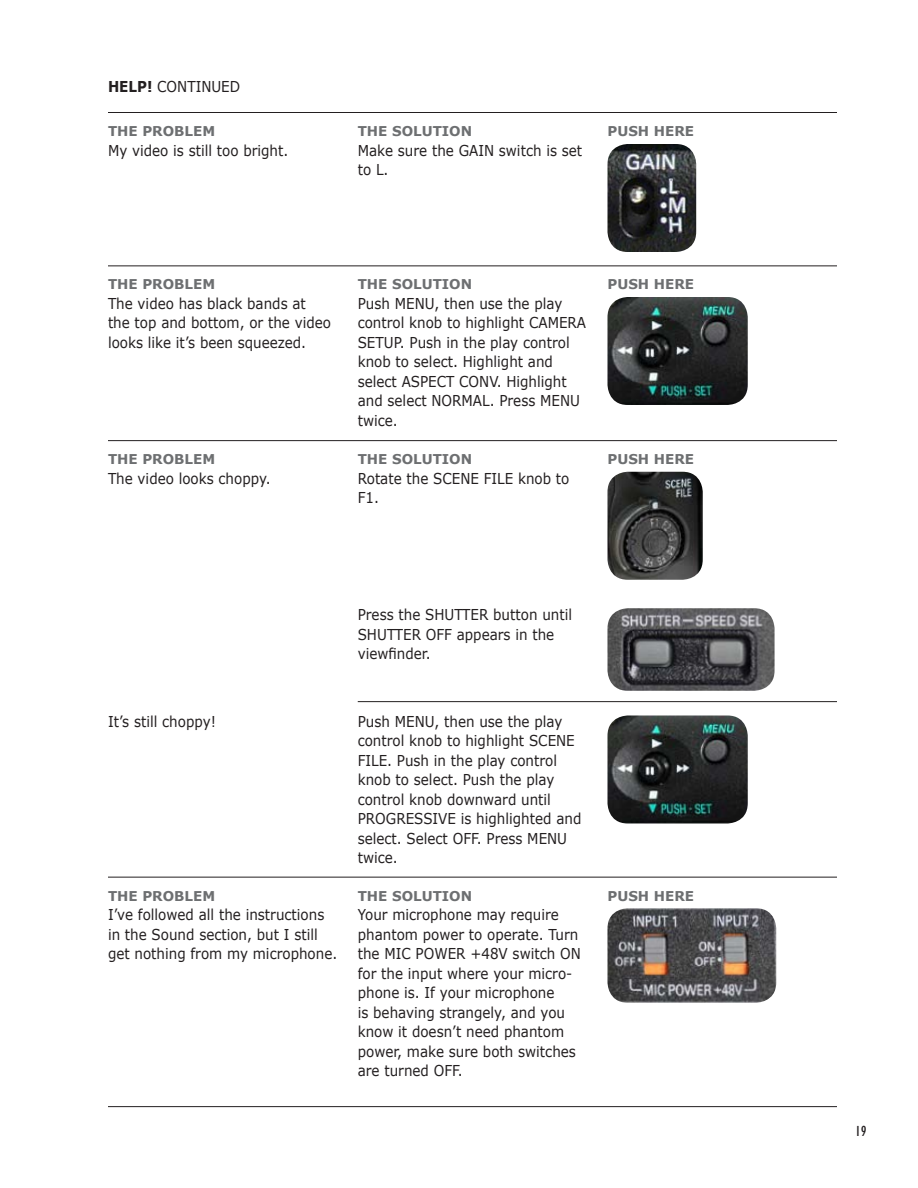
<style>
.page{position:relative;width:918px;height:1188px;background:#fff}
.page>*{position:absolute;margin:0;border:0;box-sizing:border-box;transform-origin:0 0}
.t1{font:15px/19.5px "Verdana";color:#231f20;scale:.9 1}
.t2{font:condensed 15px "Gill Sans";color:#231f20;scale:1.05 1}
.t3{font:700 13.5px "Verdana";color:#6d6f71}
.s1{font-weight:700}
</style>
<div class="page">
<img style="left:608px;top:908px;width:168px;height:95px">
<img style="left:608px;top:472px;width:95px;height:108px;border-radius:20px">
<img style="left:608px;top:297px;width:140px;height:108px;border-radius:20px">
<img style="left:608px;top:144px;width:88px;height:108px;border-radius:20px">
<img style="left:608px;top:608px;width:167px;height:83px">
<img style="left:608px;top:716px;width:140px;height:108px;border-radius:20px">
<hr style="left:108px;top:112px;width:729px;height:1px;background:#231f20">
<hr style="left:108px;top:440px;width:729px;height:1px;background:#231f20">
<hr style="left:108px;top:877px;width:729px;height:1px;background:#231f20">
<hr style="left:108px;top:265px;width:729px;height:1px;background:#231f20">
<hr style="left:108px;top:1106px;width:729px;height:1px;background:#231f20">
<hr style="left:358px;top:701px;width:479px;height:1px;background:#231f20">
<p class="t1" style="left:108px;top:77px;width:148px"><span class="s1">HELP!</span> CONTINUED</p>
<p class="t3" style="left:108px;top:123px;width:109px">THE PROBLEM</p>
<p class="t1" style="left:108px;top:140px;width:202px">My video is still too bright.</p>
<p class="t3" style="left:358px;top:123px;width:116px">THE SOLUTION</p>
<p class="t1" style="left:358px;top:140px;width:251px">Make sure the GAIN switch is set to L.</p>
<p class="t3" style="left:608px;top:123px;width:88px">PUSH HERE</p>
<p class="t3" style="left:108px;top:276px;width:109px">THE PROBLEM</p>
<p class="t1" style="left:108px;top:293px;width:249px">The video has black bands at the top and bottom, or the video looks like it’s been squeezed.</p>
<p class="t3" style="left:108px;top:451px;width:109px">THE PROBLEM</p>
<p class="t1" style="left:108px;top:468px;width:182px">The video looks choppy.</p>
<p class="t3" style="left:358px;top:276px;width:116px">THE SOLUTION</p>
<p class="t1" style="left:358px;top:293px;width:255px">Push MENU, then use the play control knob to highlight CAMERA<br>SETUP. Push in the play control knob to select. Highlight and select ASPECT CONV. Highlight and select NORMAL. Press MENU twice.</p>
<p class="t3" style="left:358px;top:451px;width:116px">THE SOLUTION</p>
<p class="t1" style="left:358px;top:468px;width:237px">Rotate the SCENE FILE knob to<br>F1.</p>
<p class="t3" style="left:608px;top:276px;width:88px">PUSH HERE</p>
<p class="t3" style="left:608px;top:451px;width:88px">PUSH HERE</p>
<p class="t1" style="left:358px;top:604px;width:240px">Press the SHUTTER button until<br>SHUTTER OFF appears in the viewfinder.</p>
<p class="t1" style="left:108px;top:711px;width:122px">It’s still choppy!</p>
<p class="t3" style="left:108px;top:887px;width:109px">THE PROBLEM</p>
<p class="t1" style="left:108px;top:904px;width:256px">I’ve followed all the instructions in the Sound section, but I still get nothing from my microphone.</p>
<p class="t1" style="left:358px;top:711px;width:250px">Push MENU, then use the play control knob to highlight SCENE<br>FILE. Push in the play control knob to select. Push the play control knob downward until<br>PROGRESSIVE is highlighted and select. Select OFF. Press MENU twice.</p>
<p class="t3" style="left:358px;top:887px;width:116px">THE SOLUTION</p>
<p class="t1" style="left:358px;top:904px;width:249px">Your microphone may require phantom power to operate. Turn the MIC POWER +48V switch ON for the input where your micro&shy;phone is. If your microphone<br>is behaving strangely, and you know it doesn’t need phantom power, make sure both switches are turned OFF.</p>
<p class="t3" style="left:608px;top:887px;width:88px">PUSH HERE</p>
<p class="t2" style="left:855px;top:1122px;width:12px">19</p>
</div>
